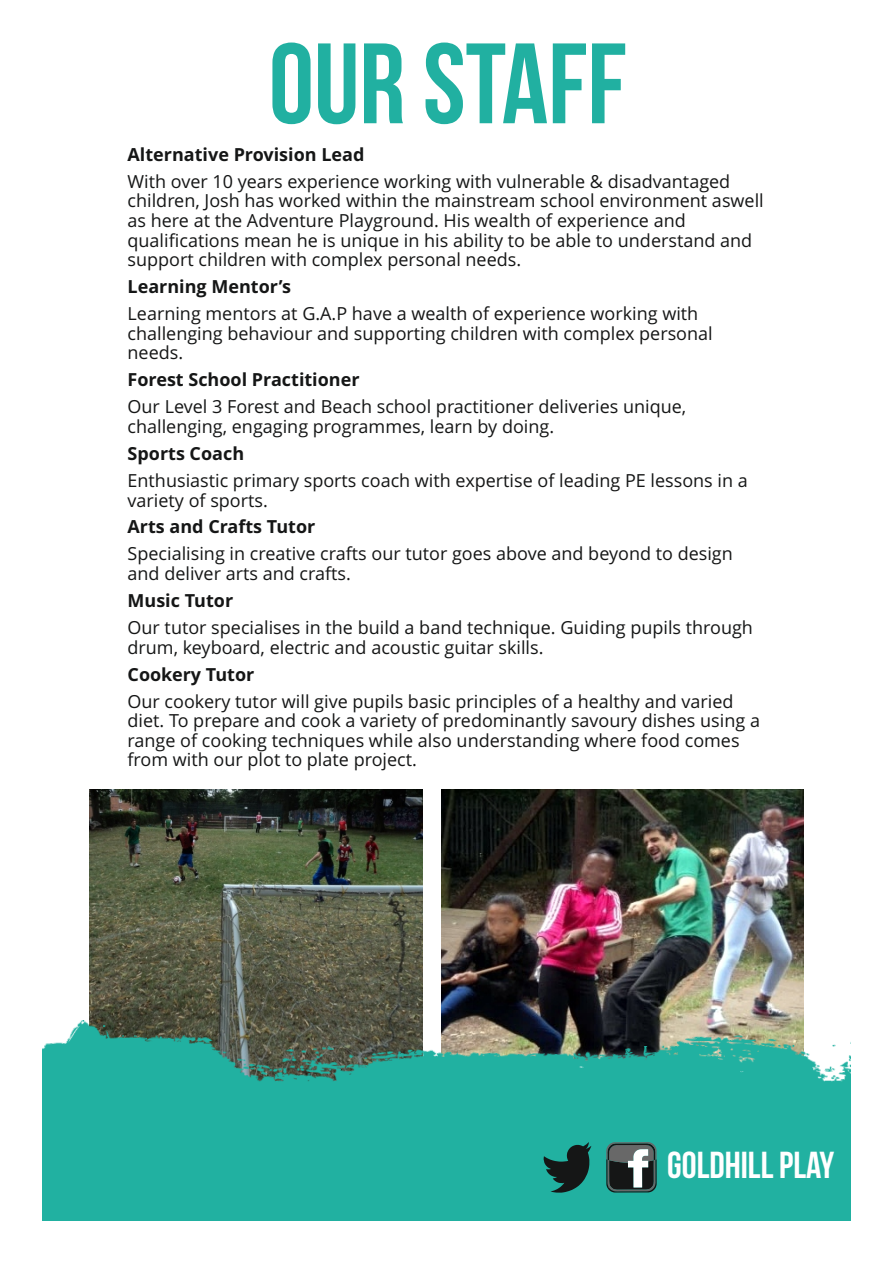
<style>
.page{position:relative;width:893px;height:1263px;background:#fff}
.page>*{position:absolute;margin:0;border:0;box-sizing:border-box;transform-origin:0 0}
.t1{font:114px "Bebas Neue";color:#21b0a1}
.t2{font:37.5px "Bebas Neue";color:#fff}
.t3{font:18px/19.6px "Open Sans";color:#151616}
.t4{font:700 18px "Open Sans";color:#151616}
</style>
<div class="page">
<img style="left:442px;top:790px;width:361px;height:230px">
<img style="left:90px;top:790px;width:332px;height:230px">
<img style="left:43px;top:1020px;width:807px;height:200px">
<svg style="left:606px;top:1142px;width:51px;height:50px"></svg>
<svg style="left:543px;top:1142px;width:48px;height:51px"></svg>
<h1 class="t1" style="left:269px;top:38px;width:359px">OUR STAFF</h1>
<p class="t4" style="left:128px;top:147px;width:238px">Alternative Provision Lead</p>
<p class="t3" style="left:128px;top:173px;width:638px">With over 10 years experience working with vulnerable &amp; disadvantaged children, Josh has worked within the mainstream school environment aswell as here at the Adventure Playground. His wealth of experience and qualifications mean he is unique in his ability to be able to understand and support children with complex personal needs.</p>
<p class="t4" style="left:128px;top:279px;width:165px">Learning Mentor’s</p>
<p class="t3" style="left:128px;top:306px;width:587px">Learning mentors at G.A.P have a wealth of experience working with challenging behaviour and supporting children with complex personal needs.</p>
<p class="t4" style="left:128px;top:373px;width:233px">Forest School Practitioner</p>
<p class="t3" style="left:128px;top:399px;width:560px">Our Level 3 Forest and Beach school practitioner deliveries unique, challenging, engaging programmes, learn by doing.</p>
<p class="t4" style="left:128px;top:446px;width:118px">Sports Coach</p>
<p class="t3" style="left:128px;top:472px;width:622px">Enthusiastic primary sports coach with expertise of leading PE lessons in a variety of sports.</p>
<p class="t4" style="left:128px;top:520px;width:189px">Arts and Crafts Tutor</p>
<p class="t3" style="left:128px;top:546px;width:607px">Specialising in creative crafts our tutor goes above and beyond to design and deliver arts and crafts.</p>
<p class="t4" style="left:128px;top:593px;width:107px">Music Tutor</p>
<p class="t3" style="left:128px;top:619px;width:627px">Our tutor specialises in the build a band technique. Guiding pupils through drum, keyboard, electric and acoustic guitar skills.</p>
<p class="t4" style="left:128px;top:667px;width:128px">Cookery Tutor</p>
<p class="t3" style="left:128px;top:693px;width:634px">Our cookery tutor will give pupils basic principles of a healthy and varied diet. To prepare and cook a variety of predominantly savoury dishes using a range of cooking techniques while also understanding where food comes from with our plot to plate project.</p>
<h2 class="t2" style="left:667px;top:1149px;width:169px">Goldhill Play</h2>
</div>
